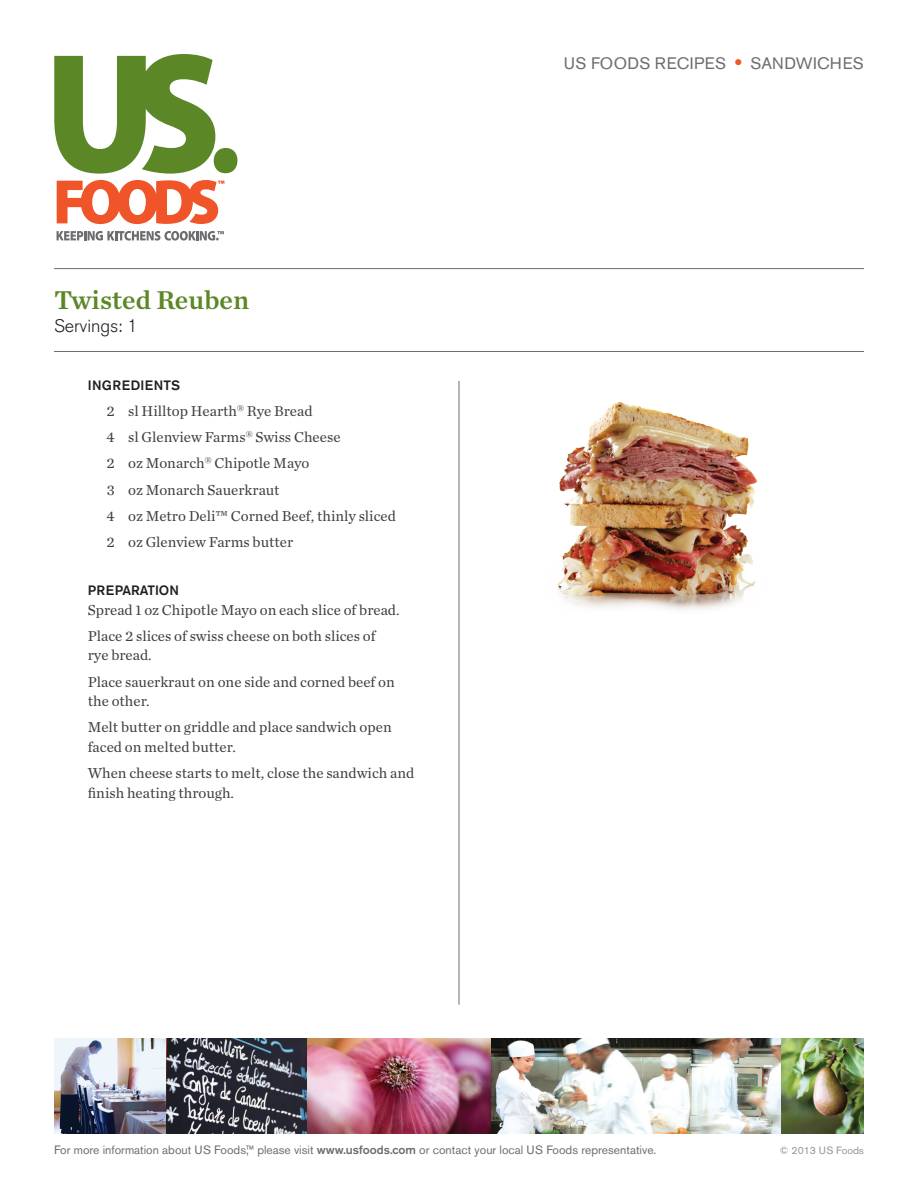
<style>
.page{position:relative;width:918px;height:1188px;background:#fff}
.page>*{position:absolute;margin:0;border:0;box-sizing:border-box;transform-origin:0 0}
.t1{font:27px "Chronicle Text G1 Semi";color:#5c8727}
.t2{font:300 18px "Akzidenz Grotesk BE";color:#231f20}
.t3{font:16.5px "Akzidenz Grotesk BE";letter-spacing:.02em;color:#6c6d70}
.Ingredient_Indents{font:15px/19.5px "Chronicle Text G1";color:#3e3e3f}
.Body_Copy{font:500 13.5px "Akzidenz Grotesk BE";letter-spacing:.04em;color:#231f20}
.Ingredient_Indents-2{font:500 13.5px "Akzidenz Grotesk BE";color:#231f20}
.t4{font:12px "Akzidenz Grotesk BE";color:#6c6d70}
.t5{font:10.5px "Akzidenz Grotesk BE";color:#939598}
.s1{font-weight:700;font-size:19.5px;color:#f05429}
.s2{font-weight:500}
</style>
<div class="page">
<div style="left:214px;top:148px;width:23px;height:25px;background:#5c8727;border-radius:50%"></div>
<svg style="left:54px;top:54px;width:161px;height:120px"></svg>
<svg style="left:57px;top:231px;width:167px;height:10px"></svg>
<svg style="left:57px;top:180px;width:167px;height:44px"></svg>
<img style="left:54px;top:1038px;width:113px;height:96px">
<img style="left:167px;top:1038px;width:614px;height:96px">
<img style="left:781px;top:1038px;width:83px;height:96px">
<hr style="left:54px;top:268px;width:810px;height:1px;background:#6c6d70">
<hr style="left:54px;top:351px;width:810px;height:1px;background:#6c6d70">
<hr style="left:459px;top:381px;width:1px;height:624px;background:#6c6d70">
<img style="left:557px;top:401px;width:201px;height:209px">
<p class="t1" style="left:54px;top:279px;width:197px">Twisted Reuben</p>
<p class="t2" style="left:54px;top:315px;width:85px">Servings: 1</p>
<p class="Body_Copy" style="left:88px;top:377px;width:94px">INGREDIENTS</p>
<p class="Ingredient_Indents" style="left:107px;top:400px;width:208px">2 sl Hilltop Hearth<sup>®</sup> Rye Bread</p>
<p class="Ingredient_Indents" style="left:107px;top:426px;width:236px">4 sl Glenview Farms<sup>®</sup> Swiss Cheese</p>
<p class="Ingredient_Indents" style="left:107px;top:453px;width:204px">2 oz Monarch<sup>®</sup> Chipotle Mayo</p>
<p class="Ingredient_Indents" style="left:107px;top:479px;width:174px">3 oz Monarch Sauerkraut</p>
<p class="Ingredient_Indents" style="left:107px;top:505px;width:291px">4 oz Metro Deli™ Corned Beef, thinly sliced</p>
<p class="Ingredient_Indents" style="left:107px;top:531px;width:188px">2 oz Glenview Farms butter</p>
<p class="Ingredient_Indents-2" style="left:88px;top:582px;width:93px">PREPARATION</p>
<p class="Ingredient_Indents" style="left:88px;top:599px;width:313px">Spread 1 oz Chipotle Mayo on each slice of bread.</p>
<p class="Ingredient_Indents" style="left:88px;top:625px;width:290px">Place 2 slices of swiss cheese on both slices of rye bread.</p>
<p class="Ingredient_Indents" style="left:88px;top:671px;width:309px">Place sauerkraut on one side and corned beef on the other.</p>
<p class="Ingredient_Indents" style="left:88px;top:717px;width:306px">Melt butter on griddle and place sandwich open faced on melted butter.</p>
<p class="Ingredient_Indents" style="left:88px;top:762px;width:328px">When cheese starts to melt, close the sandwich and finish heating through.</p>
<p class="t3" style="left:564px;top:53px;width:302px">US FOODS RECIPES <span class="s1">•</span> SANDWICHES</p>
<p class="t4" style="left:54px;top:1143px;width:604px">For more information about US Foods,™ please visit <span class="s2">www.usfoods.com</span> or contact your local US Foods representative.</p>
<p class="t5" style="left:780px;top:1144px;width:86px">© 2013 US Foods</p>
</div>
